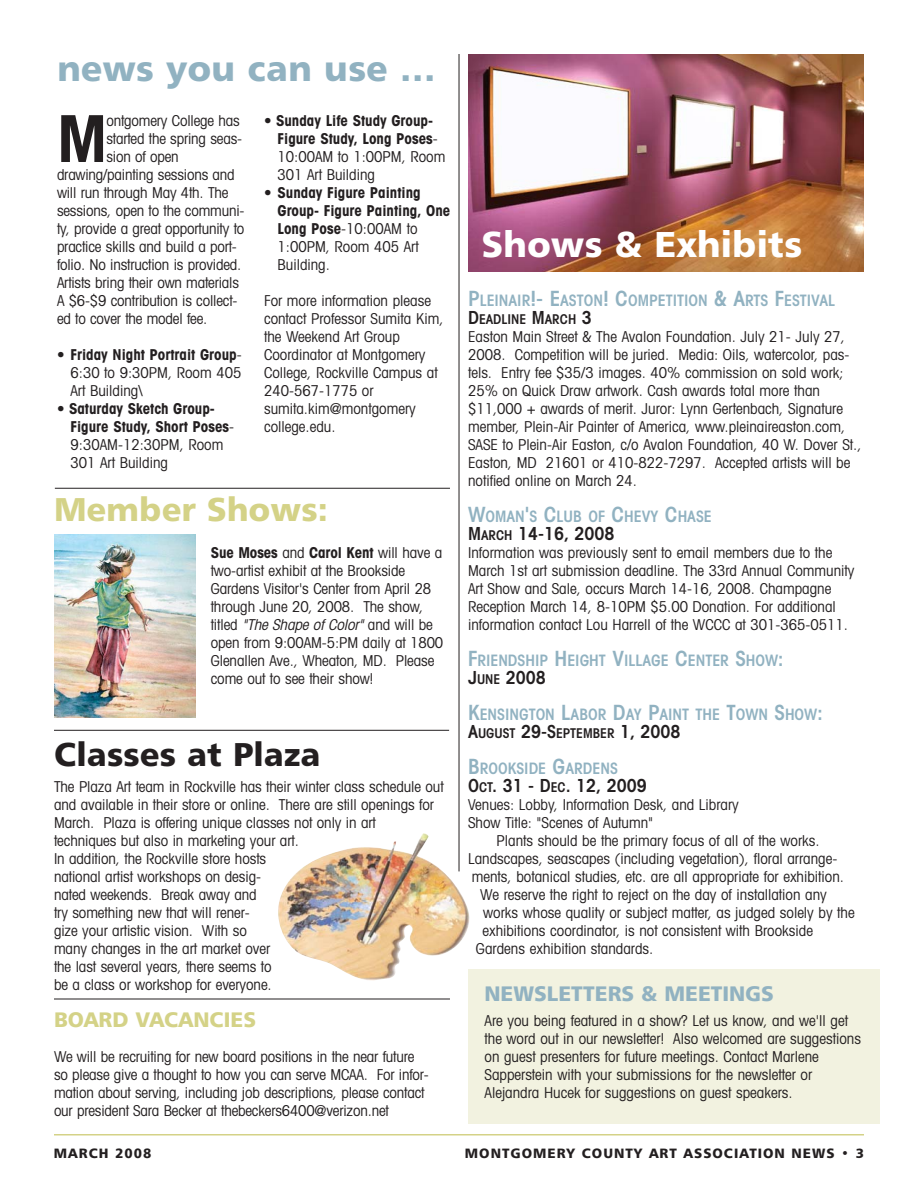
<style>
.page{position:relative;width:918px;height:1188px;background:#fff}
.page>*{position:absolute;margin:0;border:0;box-sizing:border-box;transform-origin:0 0}
.t1{font:700 condensed 64.65px "Avant Garde";color:#231f20}
.t2{font:36px "Humanist 777 BT Black B";color:#91b2c1}
.t3{font:36px "Humanist 777 BT Black B";color:#fff}
.t4{font:33px "Humanist 777 BT Black B";color:#231f20}
.t5{font:33px "Humanist 777 BT Black B";color:#d4d287}
.t6{font:21px "Humanist 777 BT Black B";color:#91b2c1}
.t7{font:21px "Humanist 777 BT Black B";color:#d4d287}
.t8{font:600 condensed 18px "Avant Garde";color:#231f20}
.t9{font:600 condensed 15.75px "Avant Garde";color:#91b2c1}
.t10{font:condensed 15px/18px "Avant Garde";color:#231f20}
.t11{font:700 condensed 15px/18px "Avant Garde";color:#231f20}
.t12{font:13.5px "Humanist 777 BT Black B";letter-spacing:.075em;color:#231f20}
.t13{font:600 condensed 13.5px "Avant Garde";color:#231f20}
.s1{font-weight:400}
.s2{font-size:21px}
.s3{font-weight:700}
.s4{font-size:18px}
.s5{font-size:13.5px}
.s6{font-style:italic}
</style>
<div class="page">
<div style="left:468px;top:969px;width:411px;height:154px;background:#f2f2e0"></div>
<hr style="left:54px;top:1134px;width:810px;height:2px;background:#d4d287">
<img style="left:468px;top:54px;width:396px;height:218px">
<hr style="left:459px;top:54px;width:1px;height:817px;background:#231f20">
<hr style="left:55px;top:488px;width:395px;height:1px;background:#231f20">
<hr style="left:54px;top:730px;width:395px;height:1px;background:#231f20">
<img style="left:278px;top:833px;width:192px;height:148px">
<img style="left:54px;top:535px;width:142px;height:182px">
<hr style="left:54px;top:999px;width:396px;height:1px;background:#231f20">
<h2 class="t2" style="left:57px;top:53px;width:380px">news you can use …</h2>
<h1 class="t1" style="left:57px;top:115px;width:52px">M</h1>
<p class="t10" style="left:106px;top:113px;width:135px">ontgomery College has</p>
<p class="t11" style="left:278px;top:113px;width:169px;text-indent:-14px"><span class="s1">•</span> Sunday Life Study Group-<br>Figure Study, Long Poses<span class="s1">-<br>10:00AM to 1:00PM, Room<br>301 Art Building</span></p>
<p class="t11" style="left:278px;top:185px;width:174px;text-indent:-14px"><span class="s1">•</span> Sunday Figure Painting<br>Group- Figure Painting, One<br>Long Pose<span class="s1">-10:00AM to<br>1:00PM, Room 405 Art<br>Building.</span></p>
<p class="t10" style="left:264px;top:293px;width:181px">For more information please contact Professor Sumita Kim, the Weekend Art Group<br>Coordinator at Montgomery<br>College, Rockville Campus at<br>240-567-1775 or sumita.kim@montgomery college.edu.</p>
<p class="t9" style="left:468px;top:295px;width:369px"><span class="s2">P</span>LEINAIR<span class="s2">!- E</span>ASTON<span class="s2">! C</span>OMPETITION <span class="s2">&amp; A</span>RTS <span class="s2">F</span>ESTIVAL</p>
<p class="t10" style="left:106px;top:131px;width:137px">started the spring seas-</p>
<p class="t10" style="left:106px;top:149px;width:74px">sion of open</p>
<p class="t10" style="left:57px;top:167px;width:179px">drawing/painting sessions and</p>
<p class="t10" style="left:57px;top:185px;width:173px">will run through May 4th. The</p>
<p class="t10" style="left:57px;top:203px;width:189px">sessions, open to the communi-</p>
<p class="t10" style="left:57px;top:221px;width:189px">ty, provide a great opportunity to</p>
<p class="t10" style="left:57px;top:239px;width:181px">practice skills and build a port-</p>
<p class="t10" style="left:57px;top:257px;width:186px">folio. No instruction is provided.</p>
<p class="t10" style="left:57px;top:275px;width:184px">Artists bring their own materials</p>
<p class="t10" style="left:57px;top:293px;width:182px">A $6-$9 contribution is collect-</p>
<p class="t10" style="left:57px;top:311px;width:152px">ed to cover the model fee.</p>
<p class="t10" style="left:71px;top:347px;width:173px;text-align:justify;text-indent:-14px">• <span class="s3">Friday Night Portrait Group</span>-6:30 to 9:30PM, Room 405<br>Art Building\</p>
<p class="t11" style="left:70px;top:401px;width:165px;text-indent:-13px"><span class="s1">•</span> Saturday Sketch Group-<br>Figure Study, Short Poses<span class="s1">-<br>9:30AM-12:30PM, Room<br>301 Art Building</span></p>
<h2 class="t3" style="left:482px;top:228px;width:322px">Shows &amp; Exhibits</h2>
<p class="t13" style="left:468px;top:314px;width:125px"><span class="s4">D</span>EADLINE <span class="s4">M</span>ARCH <span class="s4">3</span></p>
<p class="t10" style="left:468px;top:329px;width:395px">Easton Main Street &amp; The Avalon Foundation. July 21- July 27, 2008. Competition will be juried. Media: Oils, watercolor, pas&shy;tels. Entry fee $35/3 images. 40% commission on sold work; 25% on Quick Draw artwork. Cash awards total more than $11,000 + awards of merit. Juror: Lynn Gertenbach, Signature member, Plein-Air Painter of America, www.pleinaireaston.com, SASE to Plein-Air Easton, c/o Avalon Foundation, 40 W. Dover St., Easton, MD 21601 or 410-822-7297. Accepted artists will be notified online on March 24.</p>
<p class="t9" style="left:468px;top:511px;width:245px"><span class="s2">W</span>OMAN<span class="s2">'</span>S <span class="s2">C</span>LUB OF <span class="s2">C</span>HEVY <span class="s2">C</span>HASE</p>
<p class="t8" style="left:468px;top:527px;width:148px">M<span class="s5">ARCH</span> 14-16, 2008</p>
<p class="t10" style="left:468px;top:545px;width:388px">Information was previously sent to email members due to the March 1st art submission deadline. The 33rd Annual Community Art Show and Sale, occurs March 14-16, 2008. Champagne Reception March 14, 8-10PM $5.00 Donation. For additional information contact Lou Harrell of the WCCC at 301-365-0511.</p>
<p class="t9" style="left:468px;top:655px;width:317px"><span class="s2">F</span>RIENDSHIP <span class="s2">H</span>EIGHT <span class="s2">V</span>ILLAGE <span class="s2">C</span>ENTER <span class="s2">S</span>HOW<span class="s2">:</span></p>
<p class="t8" style="left:468px;top:671px;width:79px">J<span class="s5">UNE</span> 2008</p>
<p class="t9" style="left:468px;top:709px;width:356px"><span class="s2">K</span>ENSINGTON <span class="s2">L</span>ABOR <span class="s2">D</span>AY <span class="s2">P</span>AINT THE <span class="s2">T</span>OWN <span class="s2">S</span>HOW<span class="s2">:</span></p>
<p class="t13" style="left:468px;top:728px;width:214px"><span class="s4">A</span>UGUST <span class="s4">29-S</span>EPTEMBER <span class="s4">1, 2008</span></p>
<p class="t9" style="left:468px;top:763px;width:151px"><span class="s2">B</span>ROOKSIDE <span class="s2">G</span>ARDENS</p>
<p class="t8" style="left:468px;top:779px;width:180px">O<span class="s5">CT</span>. 31 - D<span class="s5">EC</span>. 12, 2009</p>
<p class="t10" style="left:468px;top:797px;width:272px">Venues: Lobby, Information Desk, and Library<br>Show Title: "Scenes of Autumn"</p>
<p class="t10" style="left:497px;top:833px;width:325px">Plants should be the primary focus of all of the works.</p>
<p class="t10" style="left:468px;top:851px;width:371px">Landscapes, seascapes (including vegetation), floral arrange-</p>
<p class="t10" style="left:472px;top:869px;width:374px">ments, botanical studies, etc. are all appropriate for exhibition.</p>
<p class="t10" style="left:480px;top:887px;width:348px">We reserve the right to reject on the day of installation any</p>
<p class="t10" style="left:483px;top:905px;width:373px">works whose quality or subject matter, as judged solely by the</p>
<p class="t10" style="left:482px;top:923px;width:332px">exhibitions coordinator, is not consistent with Brookside</p>
<p class="t10" style="left:476px;top:941px;width:179px">Gardens exhibition standards.</p>
<h3 class="t5" style="left:54px;top:495px;width:275px">Member Shows:</h3>
<p class="t10" style="left:211px;top:545px;width:234px"><span class="s3">Sue Moses</span> and <span class="s3">Carol Kent</span> will have a two-artist exhibit at the Brookside Gardens Visitor's Center from April 28 through June 20, 2008. The show,<br>titl ed <span class="s6">"The Shape of Color"</span> a n d wi l l be open from 9:00AM-5:PM daily at 1800<br>Glenallen Ave., Wheaton, MD. Please come out to see their show!</p>
<h3 class="t4" style="left:54px;top:740px;width:268px">Classes at Plaza</h3>
<p class="t10" style="left:54px;top:779px;width:391px">The Plaza Art team in Rockville has their winter class schedule out and available in their store or online. There are still openings for March. Plaza is offering unique classes not only in art<br>techniques but also in marketing your art.<br>In addition, the Rockville store hosts<br>national artist workshops on desig-<br>nated weekends. Break away and<br>try something new that will rener-<br>gize your artistic vision. With so<br>many changes in the art market over<br>the last several years, there seems to<br>be a class or workshop for everyone.</p>
<h3 class="t6" style="left:485px;top:985px;width:291px">NEWSLETTERS &amp; MEETINGS</h3>
<p class="t10" style="left:485px;top:1013px;width:378px">Are you being featured in a show? Let us know, and we'll get the word out in our newsletter! Also welcomed are suggestions on guest presenters for future meetings. Contact Marlene Sapperstein with your submissions for the newsletter or Alejandra Hucek for suggestions on guest speakers.</p>
<h3 class="t7" style="left:54px;top:1010px;width:204px">BOARD VACANCIES</h3>
<p class="t10" style="left:54px;top:1049px;width:376px">We will be recruiting for new board positions in the near future so please give a thought to how you can serve MCAA. For infor&shy;mation about serving, including job descriptions, please contact our president Sara Becker at thebeckers6400@verizon.net</p>
<p class="t12" style="left:54px;top:1148px;width:99px">MARCH 2008</p>
<p class="t12" style="left:465px;top:1148px;width:401px">MONTGOMERY COUNTY ART ASSOCIATION NEWS • 3</p>
</div>
